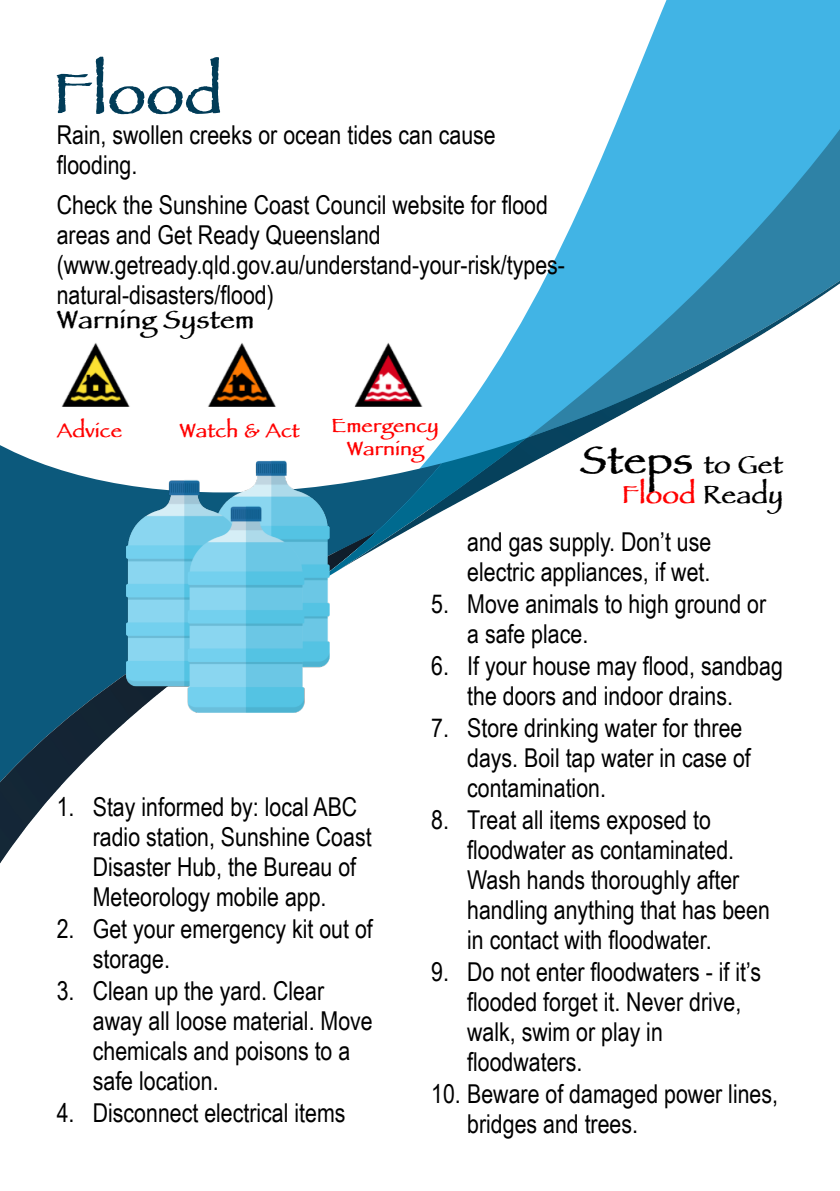
<style>
.page{position:relative;width:840px;height:1191px;background:#fff}
.page>*{position:absolute;margin:0;border:0;box-sizing:border-box;transform-origin:0 0}
.t1{font:700 60px "Papyrus LET";color:#013c58}
.t2{font:700 40px "Papyrus LET";color:#000}
.t3{font:26px/30px "Arial Narrow";color:#000}
.t4{font:700 26px "Papyrus LET";color:#000}
.t5{font:700 26px "Papyrus LET";color:#f00}
.t6{font:700 20px/23px "Papyrus LET";color:#f00;text-align:center}
.s1{font-size:26px}
.s2{color:#000}
</style>
<div class="page">
<svg style="left:567px;top:0;width:272px;height:233px;fill:#41b4e5"></svg>
<svg style="left:1px;top:233px;width:838px;height:298px"></svg>
<img style="left:1px;top:531px;width:329px;height:331px">
<svg style="left:292px;top:242px;width:547px;height:357px"></svg>
<img style="left:339px;top:280px;width:500px;height:289px">
<svg style="left:0;top:445px;width:1px;height:419px"></svg>
<img style="left:57px;top:336px;width:369px;height:82px">
<img style="left:127px;top:460px;width:202px;height:253px">
<h1 class="t1" style="left:53px;top:57px;width:172px">Flood</h1>
<p class="t3" style="left:57px;top:122px;width:440px">Rain, swollen creeks or ocean tides can cause flooding.</p>
<p class="t3" style="left:57px;top:192px;width:509px">Check the Sunshine Coast Council website for flood areas and Get Ready Queensland (www.getready.qld.gov.au/understand-your-risk/types&shy;natural-disasters/flood)</p>
<p class="t4" style="left:57px;top:304px;width:199px">Warning System</p>
<p class="t6" style="left:57px;top:419px;width:67px">Advice</p>
<p class="t6" style="left:179px;top:419px;width:122px">Watch &amp; Act</p>
<p class="t6" style="left:331px;top:413px;width:109px">Emergency<br>Warning</p>
<h2 class="t2" style="left:579px;top:435px;width:205px">Steps <span class="s1">to Get</span></h2>
<p class="t5" style="left:621px;top:478px;width:163px">Flood <span class="s2">Ready</span></p>
<p class="t3" style="left:93px;top:794px;width:280px;text-indent:-36px">1. Stay informed by: local ABC radio station, Sunshine Coast<br>Disaster Hub, the Bureau of<br>Meteorology mobile app.</p>
<p class="t3" style="left:93px;top:916px;width:281px;text-indent:-36px">2. Get your emergency kit out of storage.</p>
<p class="t3" style="left:93px;top:978px;width:281px;text-indent:-36px">3. Clean up the yard. Clear away all loose material. Move chemicals and poisons to a safe location.</p>
<p class="t3" style="left:57px;top:1100px;width:290px">4. Disconnect electrical items</p>
<p class="t3" style="left:467px;top:529px;width:245px">and gas supply. Don’t use electric appliances, if wet.</p>
<p class="t3" style="left:467px;top:591px;width:300px;text-indent:-36px">5. Move animals to high ground or a safe place.</p>
<p class="t3" style="left:431px;top:653px;width:353px;text-align:center">6. If your house may flood, sandbag the doors and indoor drains.</p>
<p class="t3" style="left:467px;top:715px;width:285px;text-indent:-36px">7. Store drinking water for three days. Boil tap water in case of contamination.</p>
<p class="t3" style="left:467px;top:807px;width:304px;text-indent:-36px">8. Treat all items exposed to floodwater as contaminated.<br>Wash hands thoroughly after handling anything that has been in contact with floodwater.</p>
<p class="t3" style="left:467px;top:959px;width:295px;text-indent:-36px">9. Do not enter floodwaters - if it’s flooded forget it. Never drive, walk, swim or play in floodwaters.</p>
<p class="t3" style="left:467px;top:1081px;width:312px;text-indent:-36px">10. Beware of damaged power lines, bridges and trees.</p>
</div>
